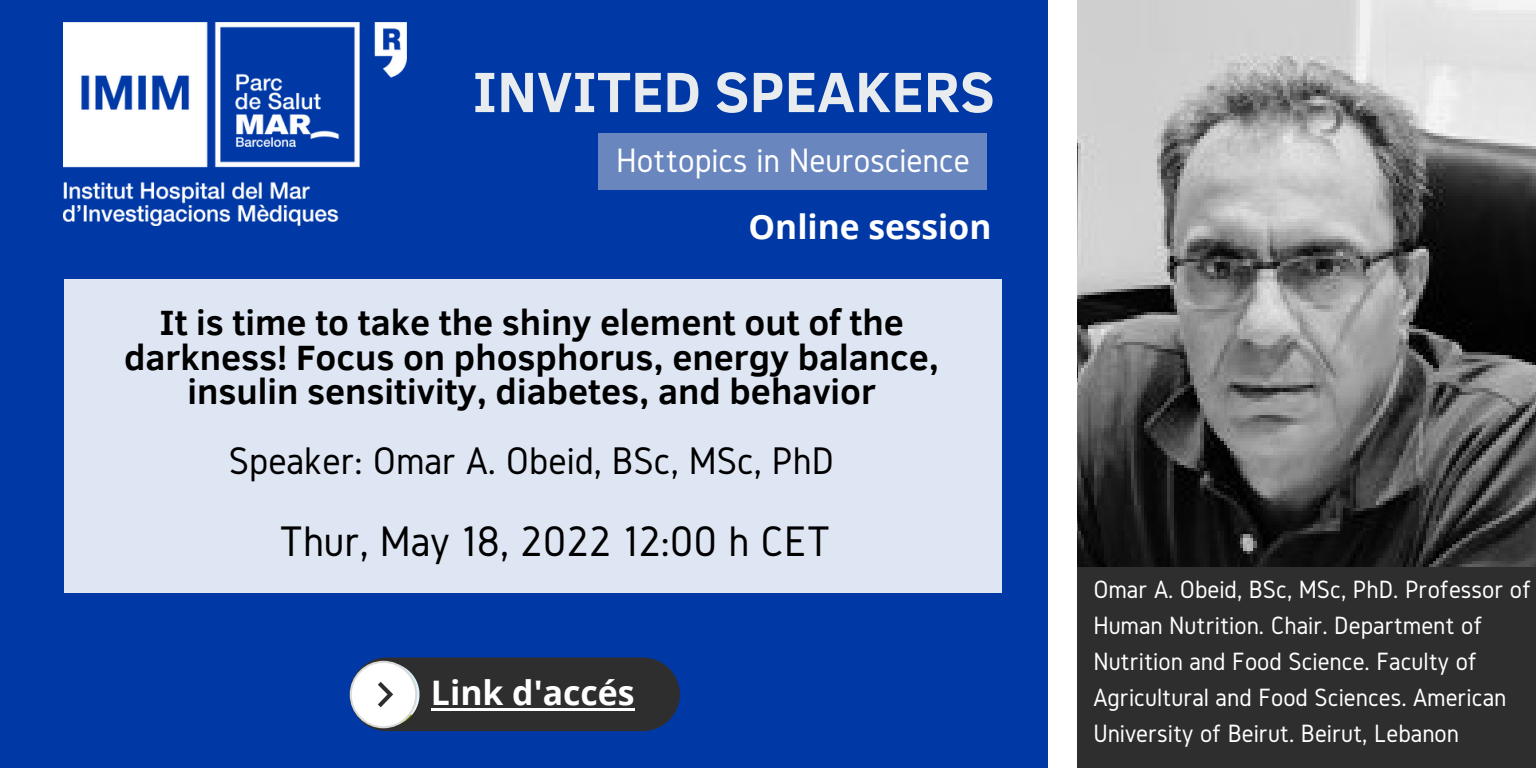
<style>
.page{position:relative;width:1536px;height:768px;background:#0039a6}
.page>*{position:absolute;margin:0;border:0;box-sizing:border-box;transform-origin:0 0}
.t1{font:700 58px "Clear Sans";color:#e9ecef}
.t2{font:44.4px "Gidole";color:#000}
.t3{font:40px "Gidole";color:#000}
.t4{font:700 36px/34.4px "Clear Sans";color:#000;text-align:center}
.t5{font:35.2px "Gidole";color:#fff}
.t6{font:700 33.8px "Open Sans";color:#fff}
.t7{font:700 33.6px "Open Sans";color:#fff}
.t8{font:26px/36px "Gidole";color:#fff}
</style>
<div class="page">
<div style="left:64px;top:279px;width:937px;height:314px;background:#dfe6f3"></div>
<img style="left:1077px;top:0;width:459px;height:567px">
<div style="left:350px;top:658px;width:330px;height:73px;background:#2e2e2e;border-radius:37px"></div>
<img style="left:417px;top:682px;width:2px;height:25px">
<svg style="left:350px;top:661px;width:67px;height:67px"></svg>
<div style="left:1063px;top:567px;width:473px;height:201px;background:#2e2e2e"></div>
<div style="left:1049px;top:0;width:28px;height:768px;background:#fff"></div>
<div style="left:599px;top:133px;width:388px;height:57px;background:#6986be"></div>
<img style="left:63px;top:23px;width:344px;height:202px">
<hr style="left:431px;top:708px;width:204px;height:3px;background:#fff">
<p class="t1" style="left:473px;top:50px;width:524px">INVITED SPEAKERS</p>
<p class="t5" style="left:616px;top:141px;width:355px">Hottopics in Neuroscience</p>
<p class="t7" style="left:749px;top:203px;width:244px">Online session</p>
<p class="t4" style="left:124px;top:303px;width:816px">It is time to take the shiny element out of the darkness! Focus on phosphorus, energy balance, insulin sensitivity, diabetes, and behavior</p>
<p class="t3" style="left:229px;top:439px;width:607px">Speaker: Omar A. Obeid, BSc, MSc, PhD</p>
<p class="t2" style="left:280px;top:517px;width:552px">Thur, May 18, 2022 12:00 h CET</p>
<p class="t6" style="left:431px;top:669px;width:205px">Link d'accés</p>
<p class="t8" style="left:1093px;top:571px;width:439px">Omar A. Obeid, BSc, MSc, PhD. Professor of Human Nutrition. Chair. Department of Nutrition and Food Science. Faculty of Agricultural and Food Sciences. American University of Beirut. Beirut, Lebanon</p>
</div>
